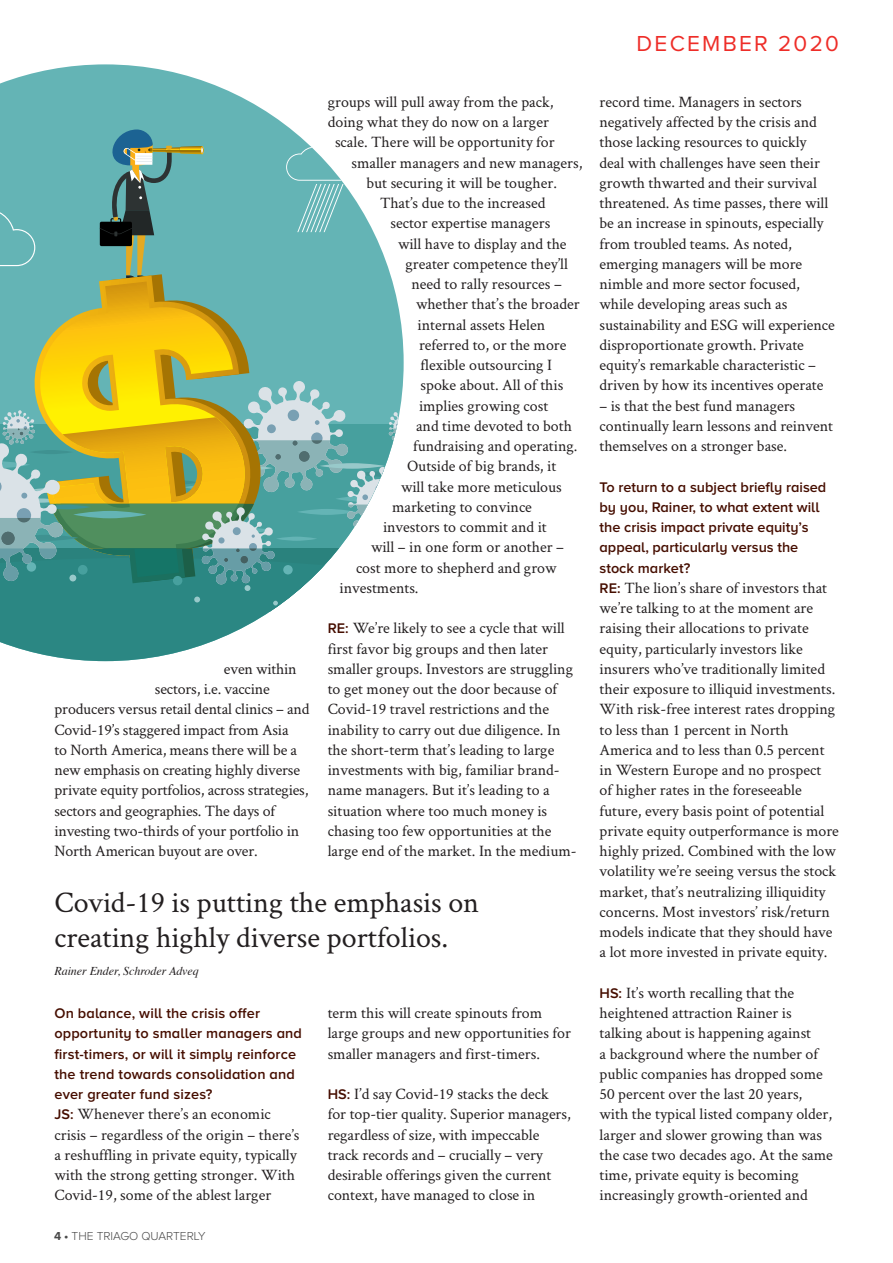
<style>
.page{position:relative;width:893px;height:1263px;background:#fff}
.page>*{position:absolute;margin:0;border:0;box-sizing:border-box;transform-origin:0 0}
.t1{font:30px/34.5px "Crimson Text";color:#231f20}
.t2{font:22.5px "Proxima Nova A";letter-spacing:.1em;color:#ee2d28}
.crimso{font:15.9px/20.2px "Crimson Text";color:#231f20}
.crimso-2{font:600 14.4px/20.2px "Proxima Nova A";letter-spacing:.01em;color:#460e00}
.crimso-3{font:italic 12px "Times";letter-spacing:-.005em;color:#231f20}
.t3{font:300 12px "Proxima Nova A";color:#494949}
.s1{font-family:"Proxima Nova A";font-weight:600;font-size:14.4px;color:#460e00}
.s2{font-weight:700}
</style>
<div class="page">
<svg style="left:0;top:64px;width:404px;height:317px;fill:#64b4b5"></svg>
<svg style="left:100px;top:129px;width:104px;height:145px;background:#5f9892"></svg>
<svg style="left:286px;top:135px;width:91px;height:97px"></svg>
<svg style="left:0;top:209px;width:35px;height:57px;background:#6cb8b9"></svg>
<svg style="left:41px;top:274px;width:224px;height:107px"></svg>
<svg style="left:30px;top:275px;width:224px;height:106px;background:#6fafa1"></svg>
<svg style="left:36px;top:282px;width:213px;height:99px;background:#c4b83c"></svg>
<svg style="left:0;top:381px;width:403px;height:280px"></svg>
<p class="t2" style="left:637px;top:31px;width:204px">DECEMBER 2020</p>
<p class="crimso" style="left:224px;top:658px;width:74px">even within</p>
<p class="crimso" style="left:155px;top:678px;width:116px">sectors, i.e. vaccine</p>
<p class="crimso" style="left:54px;top:699px;width:257px">producers versus retail dental clinics – and</p>
<p class="crimso" style="left:54px;top:719px;width:236px">Covid-19’s staggered impact from Asia</p>
<p class="crimso" style="left:54px;top:739px;width:244px">to North America, means there will be a</p>
<p class="crimso" style="left:54px;top:759px;width:247px">new emphasis on creating highly diverse</p>
<p class="crimso" style="left:54px;top:780px;width:255px">private equity portfolios, across strategies,</p>
<p class="crimso" style="left:54px;top:800px;width:222px">sectors and geographies. The days of</p>
<p class="crimso" style="left:54px;top:820px;width:246px">investing two-thirds of your portfolio in</p>
<p class="crimso" style="left:54px;top:840px;width:205px">North American buyout are over.</p>
<p class="crimso" style="left:328px;top:91px;width:227px">groups will pull away from the pack,</p>
<p class="crimso" style="left:328px;top:111px;width:223px">doing what they do now on a larger</p>
<p class="crimso" style="left:335px;top:132px;width:221px">scale. There will be opportunity for</p>
<p class="crimso" style="left:351px;top:152px;width:232px">smaller managers and new managers,</p>
<p class="crimso" style="left:366px;top:172px;width:192px">but securing it will be tougher.</p>
<p class="crimso" style="left:380px;top:192px;width:167px">That’s due to the increased</p>
<p class="crimso" style="left:390px;top:213px;width:161px">sector expertise managers</p>
<p class="crimso" style="left:398px;top:233px;width:170px">will have to display and the</p>
<p class="crimso" style="left:405px;top:253px;width:164px">greater competence they’ll</p>
<p class="crimso" style="left:411px;top:273px;width:152px">need to rally resources –</p>
<p class="crimso" style="left:416px;top:294px;width:165px">whether that’s the broader</p>
<p class="crimso" style="left:417px;top:314px;width:129px">internal assets Helen</p>
<p class="crimso" style="left:419px;top:334px;width:149px">referred to, or the more</p>
<p class="crimso" style="left:420px;top:354px;width:133px">flexible outsourcing I</p>
<p class="crimso" style="left:420px;top:375px;width:144px">spoke about. All of this</p>
<p class="crimso" style="left:419px;top:395px;width:131px">implies growing cost</p>
<p class="crimso" style="left:416px;top:415px;width:158px">and time devoted to both</p>
<p class="crimso" style="left:413px;top:435px;width:166px">fundraising and operating.</p>
<p class="crimso" style="left:407px;top:456px;width:151px">Outside of big brands, it</p>
<p class="crimso" style="left:401px;top:476px;width:162px">will take more meticulous</p>
<p class="crimso" style="left:392px;top:496px;width:141px">marketing to convince</p>
<p class="crimso" style="left:383px;top:516px;width:165px">investors to commit and it</p>
<p class="crimso" style="left:371px;top:537px;width:194px">will – in one form or another –</p>
<p class="crimso" style="left:356px;top:557px;width:202px">cost more to shepherd and grow</p>
<p class="crimso" style="left:339px;top:577px;width:81px">investments.</p>
<p class="crimso" style="left:328px;top:618px;width:250px"><span class="s1">RE:</span> We’re likely to see a cycle that will first favor big groups and then later smaller groups. Investors are struggling to get money out the door because of Covid-19 travel restrictions and the inability to carry out due diligence. In the short-term that’s leading to large investments with big, familiar brand&shy;name managers. But it’s leading to a situation where too much money is chasing too few opportunities at the large end of the market. In the medium-</p>
<p class="t1" style="left:54px;top:884px;width:426px">Covid-19 is putting the emphasis on creating highly diverse portfolios.</p>
<p class="crimso-3" style="left:54px;top:960px;width:146px">Rainer Ender, Schroder Adveq</p>
<p class="crimso-2" style="left:54px;top:1003px;width:249px">On balance, will the crisis offer opportunity to smaller managers and first-timers, or will it simply reinforce the trend towards consolidation and ever greater fund sizes?</p>
<p class="crimso" style="left:54px;top:1104px;width:246px"><span class="s1">JS:</span> Whenever there’s an economic crisis – regardless of the origin – there’s a reshuffling in private equity, typically with the strong getting stronger. With Covid-19, some of the ablest larger</p>
<p class="t3" style="left:54px;top:1230px;width:153px"><span class="s2">4 •</span> THE TRIAGO QUARTERLY</p>
<p class="crimso" style="left:328px;top:1002px;width:245px">term this will create spinouts from large groups and new opportunities for smaller managers and first-timers.</p>
<p class="crimso" style="left:328px;top:1083px;width:245px"><span class="s1">HS:</span> I’d say Covid-19 stacks the deck for top-tier quality. Superior managers, regardless of size, with impeccable track records and – crucially – very desirable offerings given the current context, have managed to close in</p>
<p class="crimso" style="left:600px;top:91px;width:237px">record time. Managers in sectors negatively affected by the crisis and those lacking resources to quickly deal with challenges have seen their growth thwarted and their survival threatened. As time passes, there will be an increase in spinouts, especially from troubled teams. As noted, emerging managers will be more nimble and more sector focused, while developing areas such as sustainability and ESG will experience disproportionate growth. Private equity’s remarkable characteristic – driven by how its incentives operate</p>
<p class="crimso" style="left:600px;top:395px;width:235px">– is that the best fund managers continually learn lessons and reinvent themselves on a stronger base.</p>
<p class="crimso-2" style="left:600px;top:476px;width:228px">To return to a subject briefly raised by you, Rainer, to what extent will the crisis impact private equity’s appeal, particularly versus the stock market?</p>
<p class="crimso" style="left:600px;top:577px;width:241px"><span class="s1">RE:</span> The lion’s share of investors that we’re talking to at the moment are raising their allocations to private equity, particularly investors like insurers who’ve traditionally limited their exposure to illiquid investments.<br>With risk-free interest rates dropping to less than 1 percent in North America and to less than 0.5 percent in Western Europe and no prospect<br>of higher rates in the foreseeable future, every basis point of potential private equity outperformance is more highly prized. Combined with the low volatility we’re seeing versus the stock market, that’s neutralizing illiquidity concerns. Most investors’ risk/return models indicate that they should have a lot more invested in private equity.</p>
<p class="crimso" style="left:600px;top:982px;width:235px"><span class="s1">HS:</span> It’s worth recalling that the heightened attraction Rainer is talking about is happening against<br>a background where the number of public companies has dropped some 50 percent over the last 20 years, with the typical listed company older, larger and slower growing than was the case two decades ago. At the same time, private equity is becoming increasingly growth-oriented and</p>
</div>
